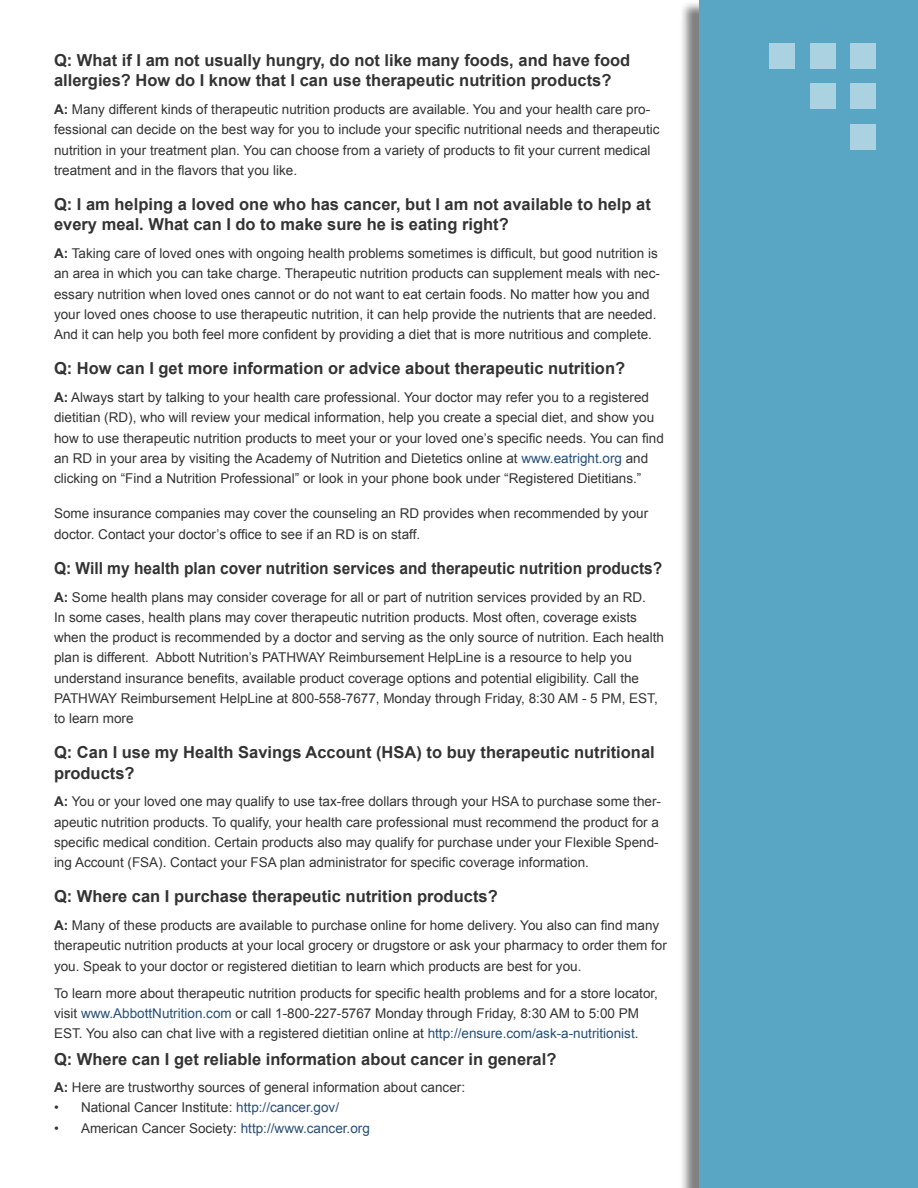
<style>
.page{position:relative;width:918px;height:1188px;background:#fff}
.page>*{position:absolute;margin:0;border:0;box-sizing:border-box;transform-origin:0 0}
.t1{font:700 16.5px/20.2px "Arial";color:#333}
.t2{font:700 16.5px "Arial";color:#333;scale:.94 1}
.t3{font:13.5px/20.2px "Arial";color:#333}
.s1{font-weight:700}
.s2{color:#274e76}
</style>
<div class="page">
<div style="left:679px;top:0;width:235px;height:1188px;background:#000;opacity:.5"></div>
<div style="left:700px;top:0;width:218px;height:1188px;background:#59a6c4"></div>
<div style="left:850px;top:43px;width:26px;height:26px;background:#abd2e1"></div>
<div style="left:850px;top:84px;width:26px;height:25px;background:#abd2e1"></div>
<div style="left:850px;top:124px;width:26px;height:26px;background:#abd2e1"></div>
<div style="left:810px;top:43px;width:26px;height:26px;background:#abd2e1"></div>
<div style="left:810px;top:84px;width:26px;height:25px;background:#abd2e1"></div>
<div style="left:770px;top:43px;width:25px;height:26px;background:#abd2e1"></div>
<p class="t1" style="left:54px;top:51px;width:578px">Q: What if I am not usually hungry, do not like many foods, and have food allergies? How do I know that I can use therapeutic nutrition products?</p>
<p class="t3" style="left:54px;top:99px;width:607px"><span class="s1">A:</span> Many different kinds of therapeutic nutrition products are available. You and your health care pro&shy;fessional can decide on the best way for you to include your specific nutritional needs and therapeutic nutrition in your treatment plan. You can choose from a variety of products to fit your current medical treatment and in the flavors that you like.</p>
<p class="t1" style="left:54px;top:195px;width:598px">Q: I am helping a loved one who has cancer, but I am not available to help at every meal. What can I do to make sure he is eating right?</p>
<p class="t3" style="left:54px;top:243px;width:608px"><span class="s1">A:</span> Taking care of loved ones with ongoing health problems sometimes is difficult, but good nutrition is an area in which you can take charge. Therapeutic nutrition products can supplement meals with nec&shy;essary nutrition when loved ones cannot or do not want to eat certain foods. No matter how you and your loved ones choose to use therapeutic nutrition, it can help provide the nutrients that are needed.<br>And it can help you both feel more confident by providing a diet that is more nutritious and complete.</p>
<p class="t1" style="left:54px;top:359px;width:573px">Q: How can I get more information or advice about therapeutic nutrition?</p>
<p class="t3" style="left:54px;top:387px;width:611px"><span class="s1">A:</span> Always start by talking to your health care professional. Your doctor may refer you to a registered dietitian (RD), who will review your medical information, help you create a special diet, and show you how to use therapeutic nutrition products to meet your or your loved one’s specific needs. You can find an RD in your area by visiting the Academy of Nutrition and Dietetics online at <span class="s2">www.eatright.org</span> and clicking on “Find a Nutrition Professional” or look in your phone book under “Registered Dietitians.”</p>
<p class="t3" style="left:54px;top:504px;width:596px">Some insurance companies may cover the counseling an RD provides when recommended by your doctor. Contact your doctor’s office to see if an RD is on staff.</p>
<p class="t2" style="left:54px;top:557px;width:649px">Q: Will my health plan cover nutrition services and therapeutic nutrition products?</p>
<p class="t3" style="left:54px;top:587px;width:612px"><span class="s1">A:</span> Some health plans may consider coverage for all or part of nutrition services provided by an RD.<br>In some cases, health plans may cover therapeutic nutrition products. Most often, coverage exists when the product is recommended by a doctor and serving as the only source of nutrition. Each health plan is different. Abbott Nutrition’s PATHWAY Reimbursement HelpLine is a resource to help you understand insurance benefits, available product coverage options and potential eligibility. Call the PATHWAY Reimbursement HelpLine at 800-558-7677, Monday through Friday, 8:30 AM - 5 PM, EST, to learn more</p>
<p class="t1" style="left:54px;top:743px;width:602px">Q: Can I use my Health Savings Account (HSA) to buy therapeutic nutritional products?</p>
<p class="t3" style="left:54px;top:792px;width:609px"><span class="s1">A:</span> You or your loved one may qualify to use tax-free dollars through your HSA to purchase some ther&shy;apeutic nutrition products. To qualify, your health care professional must recommend the product for a specific medical condition. Certain products also may qualify for purchase under your Flexible Spend&shy;ing Account (FSA). Contact your FSA plan administrator for specific coverage information.</p>
<p class="t1" style="left:54px;top:887px;width:445px">Q: Where can I purchase therapeutic nutrition products?</p>
<p class="t3" style="left:54px;top:915px;width:614px"><span class="s1">A:</span> Many of these products are available to purchase online for home delivery. You also can find many therapeutic nutrition products at your local grocery or drugstore or ask your pharmacy to order them for you. Speak to your doctor or registered dietitian to learn which products are best for you.</p>
<p class="t3" style="left:54px;top:983px;width:606px">To learn more about therapeutic nutrition products for specific health problems and for a store locator, visit <span class="s2">www.AbbottNutrition.com</span> or call 1-800-227-5767 Monday through Friday, 8:30 AM to 5:00 PM<br>EST. You also can chat live with a registered dietitian online at <span class="s2">http://ensure.com/ask-a-nutritionist</span>.</p>
<p class="t1" style="left:54px;top:1050px;width:504px">Q: Where can I get reliable information about cancer in general?</p>
<p class="t3" style="left:54px;top:1077px;width:413px"><span class="s1">A:</span> Here are trustworthy sources of general information about cancer:</p>
<p class="t3" style="left:54px;top:1098px;width:287px">• National Cancer Institute: <span class="s2">http://cancer.gov/</span></p>
<p class="t3" style="left:54px;top:1118px;width:317px">• American Cancer Society: <span class="s2">http://www.cancer.org</span></p>
</div>
